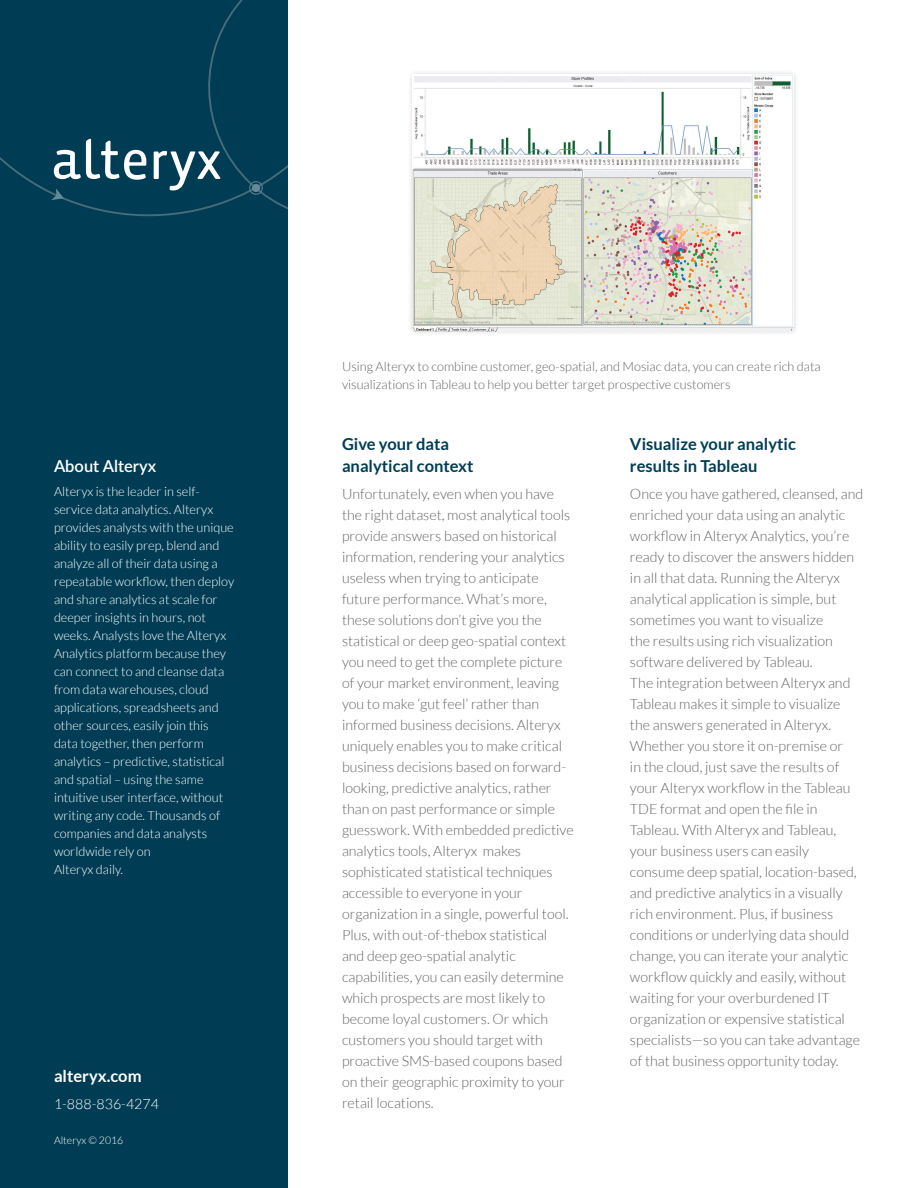
<style>
.page{position:relative;width:918px;height:1188px;background:#fff}
.page>*{position:absolute;margin:0;border:0;box-sizing:border-box;transform-origin:0 0}
.Headline_3{font:700 16.5px/22.5px "Lato";color:#003d54}
.Headline_3-2{font:600 16.5px "Lato";color:#fff}
.Headline_3-3{font:700 16.5px "Lato";color:#fff}
.Basic{font:300 14.25px/21px "Lato";color:#646464}
.Basic-2{font:300 14.25px "Lato";color:#fff}
.Basic-3{font:300 12.75px/18px "Lato";color:#fff}
.Basic-4{font:300 12.75px/18px "Lato";color:#646464}
.Basic-5{font:300 10.5px "Lato";color:#fff}
</style>
<div class="page">
<div style="left:0;top:0;width:288px;height:1188px;background:#003d54"></div>
<svg style="left:0;top:138px;width:154px;height:79px"></svg>
<svg style="left:51px;top:188px;width:13px;height:12px"></svg>
<div style="left:408px;top:70px;width:390px;height:266px;background:#f5f5f5"></div>
<img style="left:413px;top:75px;width:380px;height:256px">
<svg style="left:154px;top:0;width:134px;height:216px"></svg>
<svg style="left:54px;top:139px;width:92px;height:41px"></svg>
<p class="Headline_3-2" style="left:54px;top:454px;width:104px">About Alteryx</p>
<p class="Basic-3" style="left:54px;top:483px;width:182px">Alteryx is the leader in self&shy;service data analytics. Alteryx provides analysts with the unique ability to easily prep, blend and analyze all of their data using a repeatable workflow, then deploy and share analytics at scale for deeper insights in hours, not weeks. Analysts love the Alteryx<br>Analytics platform because they can connect to and cleanse data from data warehouses, cloud applications, spreadsheets and other sources, easily join this data together, then perform analytics – predictive, statistical and spatial – using the same intuitive user interface, without writing any code. Thousands of companies and data analysts worldwide rely on<br>Alteryx daily.</p>
<p class="Headline_3-3" style="left:54px;top:1066px;width:89px">alteryx.com</p>
<p class="Basic-2" style="left:54px;top:1096px;width:107px">1-888-836-4274</p>
<p class="Basic-5" style="left:54px;top:1135px;width:71px">Alteryx © 2016</p>
<p class="Basic-4" style="left:342px;top:358px;width:480px">Using Alteryx to combine customer, geo-spatial, and Mosiac data, you can create rich data visualizations in Tableau to help you better target prospective customers</p>
<p class="Headline_3" style="left:342px;top:432px;width:133px">Give your data analytical context</p>
<p class="Basic" style="left:342px;top:484px;width:233px">Unfortunately, even when you have the right dataset, most analytical tools provide answers based on historical information, rendering your analytics useless when trying to anticipate future performance. What’s more, these solutions don’t give you the statistical or deep geo-spatial context you need to get the complete picture of your market environment, leaving you to make ‘gut feel’ rather than informed business decisions. Alteryx uniquely enables you to make critical business decisions based on forward&shy;looking, predictive analytics, rather than on past performance or simple guesswork. With embedded predictive analytics tools, Alteryx makes sophisticated statistical techniques accessible to everyone in your organization in a single, powerful tool.<br>Plus, with out-of-thebox statistical<br>and deep geo-spatial analytic capabilities, you can easily determine which prospects are most likely to become loyal customers. Or which customers you should target with proactive SMS-based coupons based on their geographic proximity to your retail locations.</p>
<p class="Headline_3" style="left:630px;top:432px;width:167px">Visualize your analytic results in Tableau</p>
<p class="Basic" style="left:630px;top:484px;width:235px">Once you have gathered, cleansed, and enriched your data using an analytic workflow in Alteryx Analytics, you’re ready to discover the answers hidden in all that data. Running the Alteryx analytical application is simple, but sometimes you want to visualize<br>the results using rich visualization software delivered by Tableau.<br>The integration between Alteryx and Tableau makes it simple to visualize the answers generated in Alteryx.<br>Whether you store it on-premise or<br>in the cloud, just save the results of your Alteryx workflow in the Tableau TDE format and open the file in Tableau. With Alteryx and Tableau, your business users can easily consume deep spatial, location-based, and predictive analytics in a visually rich environment. Plus, if business conditions or underlying data should change, you can iterate your analytic workflow quickly and easily, without waiting for your overburdened IT organization or expensive statistical specialists—so you can take advantage of that business opportunity today.</p>
</div>
